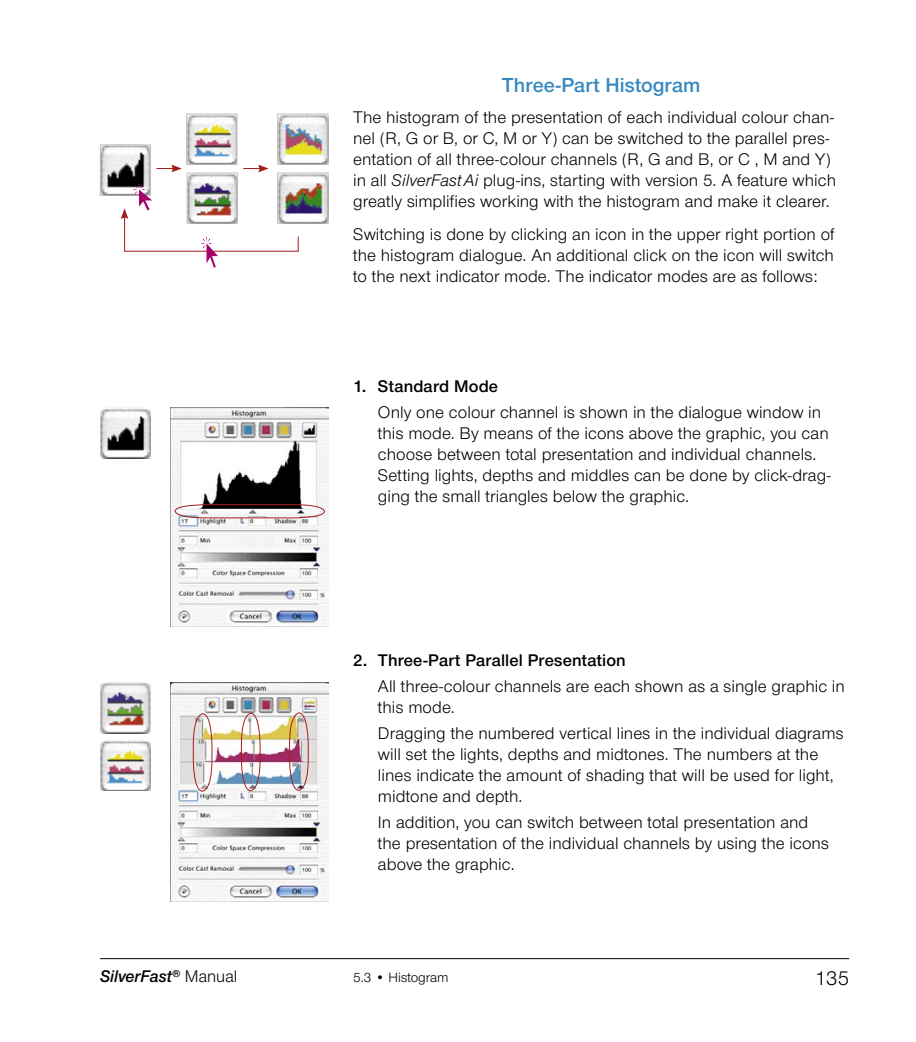
<style>
.page{position:relative;width:916px;height:1042px;background:#fff}
.page>*{position:absolute;margin:0;border:0;box-sizing:border-box;transform-origin:0 0}
.t1{font:600 21px "Nimbus Sans Novus T";color:#3689bf}
.t2{font:21px "Nimbus Sans Novus T";color:#000}
.t3{font:17.5px/21px "Nimbus Sans Novus T";letter-spacing:.005em;color:#000}
.t4{font:600 17.5px "Nimbus Sans Novus T";letter-spacing:.01em;color:#000}
.t5{font:italic 600 17.5px "Nimbus Sans Novus T";color:#000}
.t6{font:14px "Nimbus Sans Novus T";color:#000}
.s1{font-style:italic}
.s2{font-weight:400;font-style:normal}
</style>
<div class="page">
<hr style="left:100px;top:958px;width:749px;height:1px;background:#000">
<img style="left:100px;top:408px;width:51px;height:50px">
<img style="left:170px;top:408px;width:158px;height:219px">
<svg style="left:174px;top:504px;width:151px;height:15px"></svg>
<img style="left:100px;top:682px;width:51px;height:51px">
<img style="left:170px;top:682px;width:158px;height:219px">
<svg style="left:192px;top:713px;width:21px;height:79px"></svg>
<svg style="left:289px;top:712px;width:20px;height:79px;background:#c2aaa9"></svg>
<svg style="left:241px;top:712px;width:20px;height:79px"></svg>
<img style="left:100px;top:740px;width:51px;height:51px">
<img style="left:280px;top:175px;width:46px;height:46px">
<div style="left:278px;top:173px;width:50px;height:50px;border:1px solid #bebfc0"></div>
<img style="left:102px;top:147px;width:47px;height:46px">
<div style="left:100px;top:145px;width:51px;height:50px;border:1px solid #bebfc0"></div>
<img style="left:189px;top:175px;width:47px;height:9px">
<div style="left:187px;top:173px;width:51px;height:50px;border:1px solid #bebfc0"></div>
<svg style="left:156px;top:165px;width:26px;height:7px"></svg>
<svg style="left:243px;top:165px;width:26px;height:7px"></svg>
<img style="left:188px;top:116px;width:47px;height:47px">
<div style="left:186px;top:114px;width:51px;height:51px;border:1px solid #bebfc0"></div>
<img style="left:280px;top:116px;width:46px;height:47px">
<div style="left:278px;top:114px;width:50px;height:51px;border:1px solid #bebfc0"></div>
<svg style="left:121px;top:184px;width:178px;height:84px"></svg>
<p class="t1" style="left:502px;top:72px;width:200px">Three-Part Histogram</p>
<p class="t3" style="left:353px;top:106px;width:484px">The histogram of the presentation of each individual colour chan&shy;nel (R, G or B, or C, M or Y) can be switched to the parallel pres&shy;entation of all three-colour channels (R, G and B, or C , M and Y) in all <span class="s1">SilverFastAi</span> plug-ins, starting with version 5. A feature which greatly simplifies working with the histogram and make it clearer.</p>
<p class="t3" style="left:353px;top:224px;width:483px;text-align:justify">Switching is done by clicking an icon in the upper right portion of the histogram dialogue. An additional click on the icon will switch to the next indicator mode. The indicator modes are as follows:</p>
<p class="t4" style="left:353px;top:375px;width:146px">1. Standard Mode</p>
<p class="t3" style="left:378px;top:401px;width:454px">Only one colour channel is shown in the dialogue window in this mode. By means of the icons above the graphic, you can choose between total presentation and individual channels.<br>Setting lights, depths and middles can be done by click-drag&shy;ging the small triangles below the graphic.</p>
<p class="t4" style="left:353px;top:650px;width:274px">2. Three-Part Parallel Presentation</p>
<p class="t3" style="left:378px;top:675px;width:468px">All three-colour channels are each shown as a single graphic in this mode.</p>
<p class="t3" style="left:378px;top:722px;width:467px">Dragging the numbered vertical lines in the individual diagrams will set the lights, depths and midtones. The numbers at the lines indicate the amount of shading that will be used for light, midtone and depth.</p>
<p class="t3" style="left:378px;top:811px;width:453px">In addition, you can switch between total presentation and the presentation of the individual channels by using the icons above the graphic.</p>
<p class="t5" style="left:100px;top:966px;width:139px">SilverFast<sup>®</sup> <span class="s2">Manual</span></p>
<p class="t2" style="left:815px;top:965px;width:36px">135</p>
<p class="t6" style="left:353px;top:969px;width:97px">5.3 • Histogram</p>
</div>
